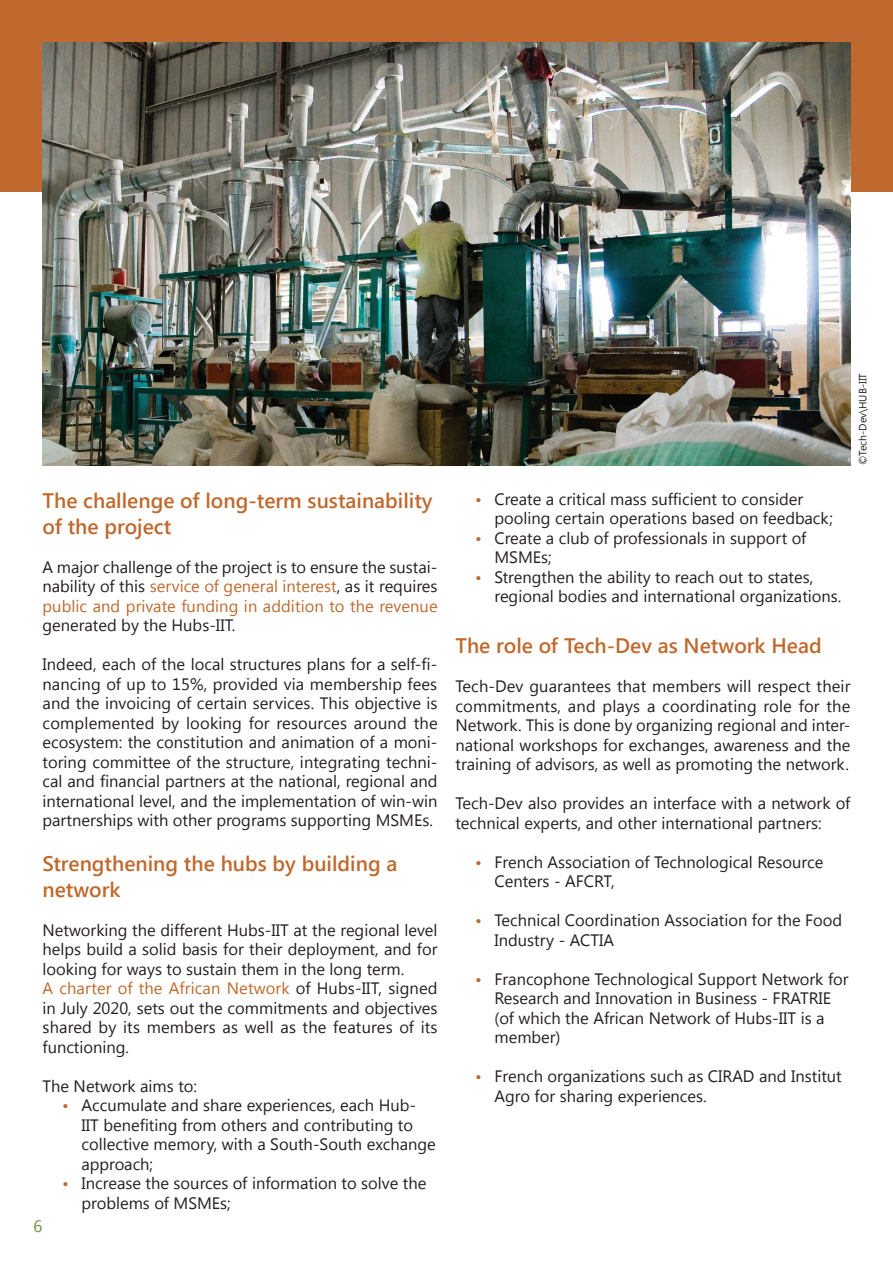
<style>
.page{position:relative;width:893px;height:1263px;background:#fff}
.page>*{position:absolute;margin:0;border:0;box-sizing:border-box;transform-origin:0 0}
.titre_niv2{font:600 21px/25.5px "Segoe UI";color:#bf692e}
.texte_courant{font:16.5px/19.5px "Segoe UI";color:#231f20}
.t1{font:16.5px "Segoe UI";color:#6f8f45}
.texte_courant-2{font:10.5px "Segoe UI";color:#231f20}
.s1{color:#bf692e}
.s2{font-weight:600;color:#bf692e}
</style>
<div class="page">
<div style="left:0;top:0;width:893px;height:191px;background:#bf692e"></div>
<img style="left:43px;top:43px;width:807px;height:422px">
<p class="titre_niv2" style="left:43px;top:488px;width:392px">The challenge of long-term sustainability of the project</p>
<p class="texte_courant" style="left:43px;top:556px;width:397px;text-align:justify">A major challenge of the project is to ensure the sustai&shy;nability of this <span class="s1">service of general interest</span>, as it requires <span class="s1">public and private funding in addition to the revenue </span>generated by the Hubs-IIT.</p>
<p class="texte_courant" style="left:43px;top:654px;width:397px;text-align:justify">Indeed, each of the local structures plans for a self-fi&shy;nancing of up to 15%, provided via membership fees and the invoicing of certain services. This objective is complemented by looking for resources around the ecosystem: the constitution and animation of a moni&shy;toring committee of the structure, integrating techni&shy;cal and financial partners at the national, regional and international level, and the implementation of win-win partnerships with other programs supporting MSMEs.</p>
<p class="titre_niv2" style="left:43px;top:851px;width:356px">Strengthening the hubs by building a network</p>
<p class="texte_courant" style="left:43px;top:919px;width:396px;text-align:justify">Networking the different Hubs-IIT at the regional level helps build a solid basis for their deployment, and for looking for ways to sustain them in the long term.</p>
<p class="texte_courant" style="left:43px;top:978px;width:397px;text-align:justify"><span class="s1">A charter of the African Network</span> of Hubs-IIT, signed in July 2020, sets out the commitments and objectives shared by its members as well as the features of its functioning.</p>
<p class="texte_courant" style="left:43px;top:1075px;width:156px">The Network aims to:</p>
<p class="texte_courant" style="left:82px;top:1095px;width:356px;text-indent:-20px"><span class="s2">•</span> Accumulate and share experiences, each Hub-IIT benefiting from others and contributing to collective memory, with a South-South exchange approach;</p>
<p class="texte_courant" style="left:82px;top:1173px;width:346px;text-indent:-20px"><span class="s2">•</span> Increase the sources of information to solve the problems of MSMEs;</p>
<p class="t1" style="left:34px;top:1215px;width:10px">6</p>
<p class="texte_courant-2" style="left:855px;top:465px;width:94px;rotate:-90deg">©Tech-Dev\HUB-IIT</p>
<p class="texte_courant" style="left:494px;top:488px;width:340px;text-indent:-20px"><span class="s2">•</span> Create a critical mass sufficient to consider pooling certain operations based on feedback;</p>
<p class="texte_courant" style="left:494px;top:527px;width:313px;text-indent:-20px"><span class="s2">•</span> Create a club of professionals in support of<br>MSMEs;</p>
<p class="texte_courant" style="left:494px;top:566px;width:349px;text-indent:-20px"><span class="s2">•</span> Strengthen the ability to reach out to states, regional bodies and international organizations.</p>
<p class="titre_niv2" style="left:455px;top:633px;width:368px">The role of Tech-Dev as Network Head</p>
<p class="texte_courant" style="left:455px;top:676px;width:396px;text-align:justify">Tech-Dev guarantees that members will respect their commitments, and plays a coordinating role for the Network. This is done by organizing regional and inter&shy;national workshops for exchanges, awareness and the training of advisors, as well as promoting the network.</p>
<p class="texte_courant" style="left:455px;top:793px;width:396px">Tech-Dev also provides an interface with a network of technical experts, and other international partners:</p>
<p class="texte_courant" style="left:494px;top:851px;width:330px;text-indent:-20px"><span class="s2">•</span> French Association of Technological Resource<br>Centers - AFCRT,</p>
<p class="texte_courant" style="left:494px;top:910px;width:349px;text-indent:-20px"><span class="s2">•</span> Technical Coordination Association for the Food<br>Industry - ACTIA</p>
<p class="texte_courant" style="left:494px;top:968px;width:356px;text-indent:-20px"><span class="s2">•</span> Francophone Technological Support Network for Research and Innovation in Business - FRATRIE (of which the African Network of Hubs-IIT is a member)</p>
<p class="texte_courant" style="left:494px;top:1066px;width:349px;text-indent:-20px"><span class="s2">•</span> French organizations such as CIRAD and Institut<br>Agro for sharing experiences.</p>
</div>
